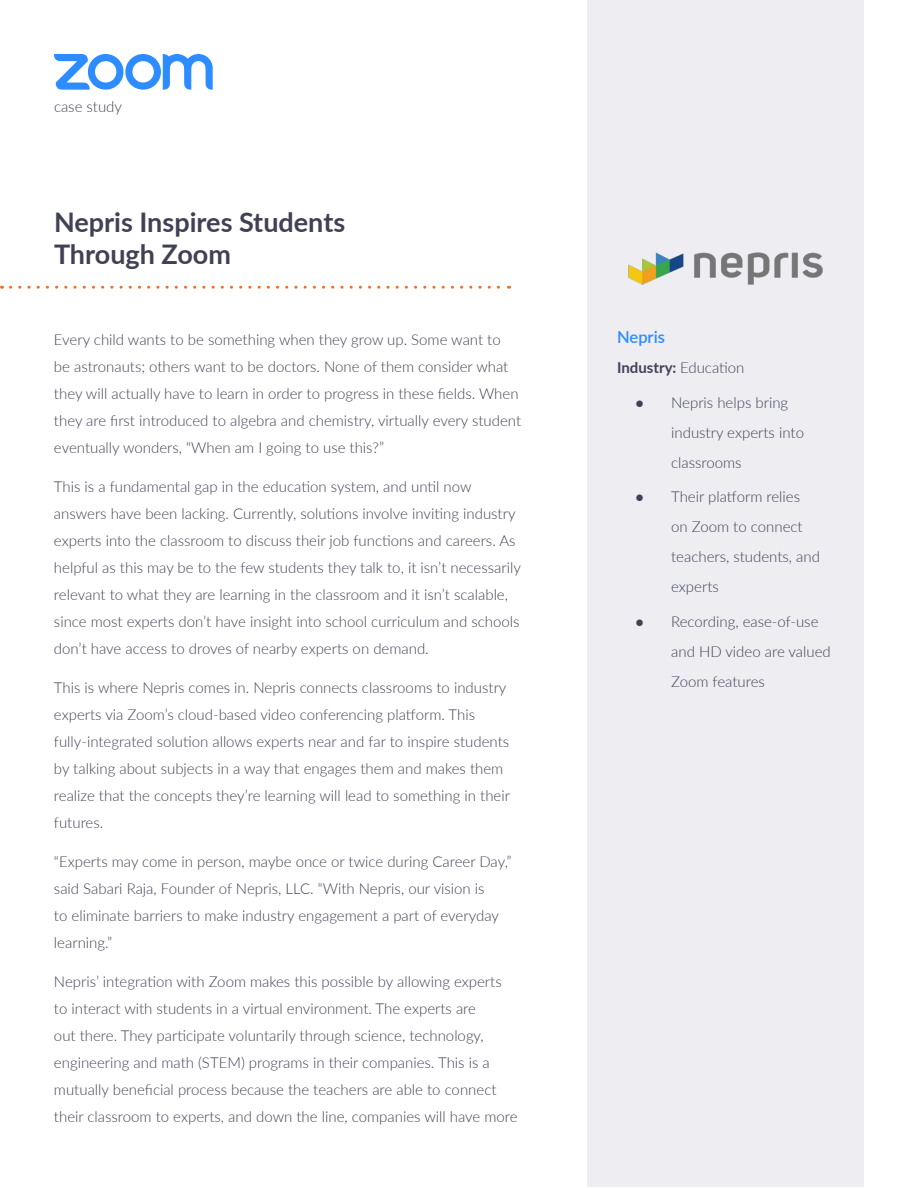
<style>
.page{position:relative;width:918px;height:1188px;background:#fff}
.page>*{position:absolute;margin:0;border:0;box-sizing:border-box;transform-origin:0 0}
.t1{font:700 27px/32.4px "Lato";color:#414155}
.t2{font:600 16.5px "Lato";color:#2d8cff}
.t3{font:300 15px/27px "Lato";color:#414155}
.t4{font:700 15px "Lato";color:#414155}
.s1{font-weight:300}
.s2{font-family:"Times New Roman";font-weight:400}
</style>
<div class="page">
<svg style="left:54px;top:54px;width:159px;height:36px"></svg>
<div style="left:587px;top:1px;width:277px;height:1186px;background:#ededf2"></div>
<svg style="left:11px;top:286px;width:498px;height:3px"></svg>
<img style="left:628px;top:252px;width:195px;height:33px">
<p class="t3" style="left:54px;top:93px;width:70px">case study</p>
<h1 class="t1" style="left:54px;top:205px;width:293px">Nepris Inspires Students<br>Through Zoom</h1>
<p class="t3" style="left:54px;top:326px;width:469px">Every child wants to be something when they grow up. Some want to<br>be astronauts; others want to be doctors. None of them consider what they will actually have to learn in order to progress in these fields. When they are first introduced to algebra and chemistry, virtually every student eventually wonders, “When am I going to use this?”</p>
<p class="t3" style="left:54px;top:473px;width:468px">This is a fundamental gap in the education system, and until now answers have been lacking. Currently, solutions involve inviting industry experts into the classroom to discuss their job functions and careers. As helpful as this may be to the few students they talk to, it isn’t necessarily relevant to what they are learning in the classroom and it isn’t scalable, since most experts don’t have insight into school curriculum and schools don’t have access to droves of nearby experts on demand.</p>
<p class="t3" style="left:54px;top:674px;width:458px">This is where Nepris comes in. Nepris connects classrooms to industry experts via Zoom’s cloud-based video conferencing platform. This fully-integrated solution allows experts near and far to inspire students by talking about subjects in a way that engages them and makes them realize that the concepts they’re learning will lead to something in their futures.</p>
<p class="t3" style="left:54px;top:848px;width:459px">“Experts may come in person, maybe once or twice during Career Day,” said Sabari Raja, Founder of Nepris, LLC. “With Nepris, our vision is<br>to eliminate barriers to make industry engagement a part of everyday learning.”</p>
<p class="t3" style="left:54px;top:968px;width:465px">Nepris’ integration with Zoom makes this possible by allowing experts to interact with students in a virtual environment. The experts are<br>out there. They participate voluntarily through science, technology, engineering and math (STEM) programs in their companies. This is a mutually beneficial process because the teachers are able to connect their classroom to experts, and down the line, companies will have more</p>
<p class="t2" style="left:617px;top:325px;width:49px">Nepris</p>
<p class="t4" style="left:617px;top:357px;width:129px">Industry: <span class="s1">Education</span></p>
<p class="t3" style="left:671px;top:387px;width:134px;line-height:30px;text-indent:-36px"><span class="s2">●</span> Nepris helps bring industry experts into classrooms</p>
<p class="t3" style="left:671px;top:481px;width:150px;line-height:30px;text-indent:-36px"><span class="s2">●</span> Their platform relies on Zoom to connect teachers, students, and experts</p>
<p class="t3" style="left:671px;top:606px;width:161px;line-height:30px;text-indent:-36px"><span class="s2">●</span> Recording, ease-of-use and HD video are valued<br>Zoom features</p>
</div>
